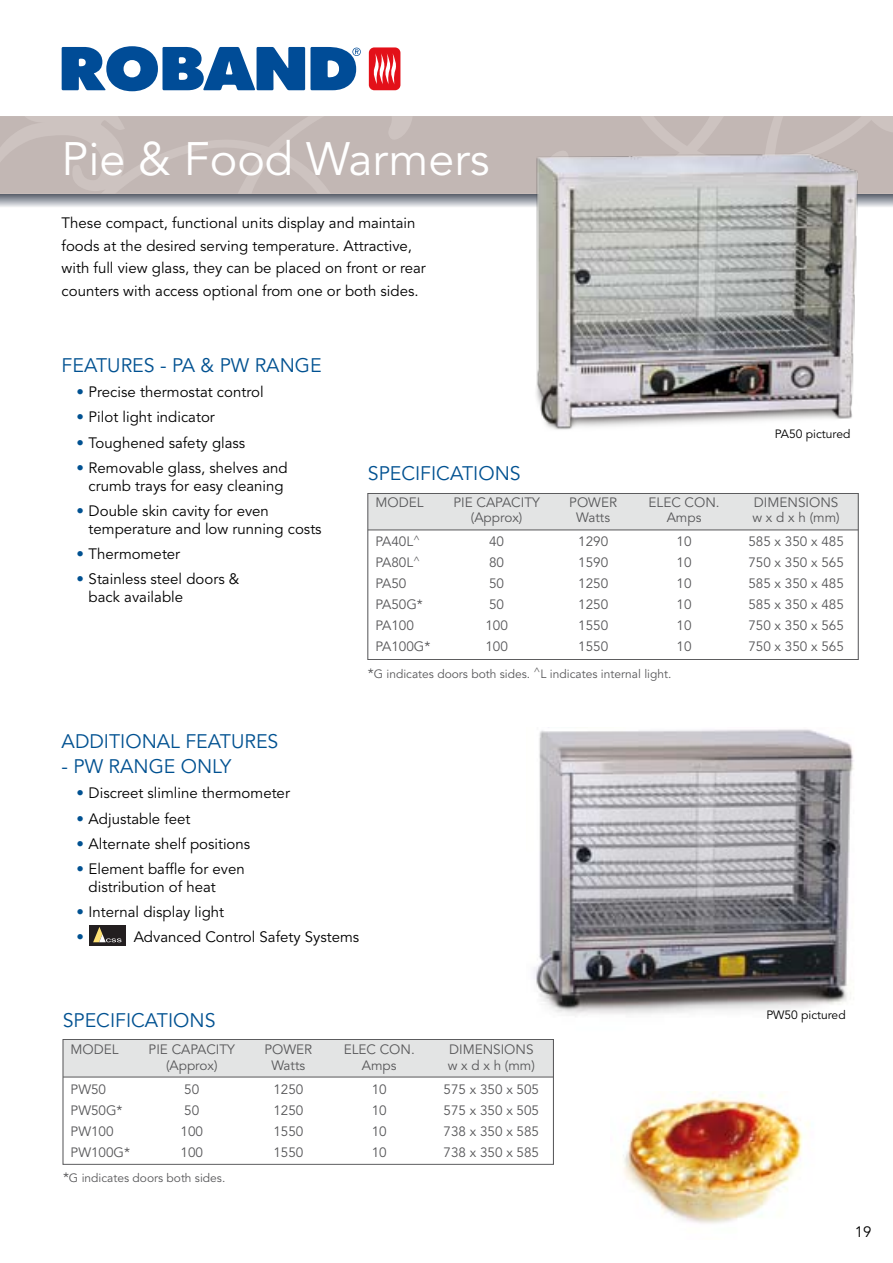
<style>
.page{position:relative;width:893px;height:1263px;background:#fff}
.page>*{position:absolute;margin:0;border:0;box-sizing:border-box;transform-origin:0 0}
.t1{font:46.5px "Avenir";color:#fff}
.t2{font:19.5px "Avenir";color:#005191}
.t3{font:15px/18px "Avenir";color:#000}
.t4{font:13.5px/21px "Avenir";color:#58585a;text-align:center}
.t5{font:12px "Avenir";color:#58585a}
.t6{font:12px "Avenir";color:#000}
.s1{color:#005191}
.s2{font-size:13.5px}
</style>
<div class="page">
<svg style="left:0;top:193px;width:893px;height:14px"></svg>
<svg style="left:0;top:116px;width:893px;height:77px;fill:#c2b7b4"></svg>
<svg style="left:62px;top:46px;width:299px;height:45px"></svg>
<div style="left:369px;top:47px;width:31px;height:43px;background:#e31019;border-radius:5px"></div>
<svg style="left:373px;top:53px;width:23px;height:31px"></svg>
<img style="left:534px;top:729px;width:320px;height:286px">
<div style="left:63px;top:1039px;width:490px;height:38px;background:#e3e4e4"></div>
<hr style="left:63px;top:1077px;width:490px;height:1px;background:#58585a">
<div style="left:368px;top:493px;width:490px;height:37px;background:#e3e4e4"></div>
<hr style="left:368px;top:530px;width:490px;height:1px;background:#58585a">
<div style="left:89px;top:925px;width:36px;height:20px;background:#231f20"></div>
<svg style="left:93px;top:927px;width:29px;height:15px"></svg>
<div style="left:368px;top:493px;width:490px;height:167px;border:1px solid #58585a"></div>
<div style="left:63px;top:1039px;width:491px;height:125px;border:1px solid #58585a"></div>
<img style="left:623px;top:1091px;width:186px;height:133px">
<img style="left:502px;top:147px;width:389px;height:283px">
<h1 class="t1" style="left:62px;top:132px;width:429px">Pie &amp; Food Warmers</h1>
<p class="t3" style="left:62px;top:212px;width:366px;line-height:22.5px">These compact, functional units display and maintain foods at the desired serving temperature. Attractive, with full view glass, they can be placed on front or rear counters with access optional from one or both sides.</p>
<h2 class="t2" style="left:62px;top:354px;width:261px">FEATURES - PA &amp; PW RANGE</h2>
<p class="t3" style="left:77px;top:383px;width:189px"><span class="s1">•</span> Precise thermostat control</p>
<p class="t3" style="left:77px;top:409px;width:140px"><span class="s1">•</span> Pilot light indicator</p>
<p class="t3" style="left:77px;top:434px;width:170px"><span class="s1">•</span> Toughened safety glass</p>
<p class="t3" style="left:77px;top:459px;width:213px;text-align:center"><span class="s1">•</span> Removable glass, shelves and crumb trays for easy cleaning</p>
<p class="t3" style="left:89px;top:502px;width:235px;text-indent:-12px"><span class="s1">•</span> Double skin cavity for even temperature and low running costs</p>
<p class="t3" style="left:77px;top:545px;width:105px"><span class="s1">•</span> Thermometer</p>
<p class="t3" style="left:89px;top:571px;width:152px;text-indent:-12px"><span class="s1">•</span> Stainless steel doors &amp; back available</p>
<p class="t6" style="left:775px;top:427px;width:77px">PA50 pictured</p>
<h2 class="t2" style="left:368px;top:462px;width:154px">SPECIFICATIONS</h2>
<p class="t4" style="left:375px;top:493px;width:50px">MODEL</p>
<p class="t4" style="left:569px;top:496px;width:49px;line-height:15px">POWER<br>Watts</p>
<p class="t4" style="left:649px;top:496px;width:73px;line-height:15px">ELEC CON.<br>Amps</p>
<p class="t4" style="left:752px;top:496px;width:89px;line-height:15px;text-align:left">DIMENSIONS w x d x h (mm)</p>
<p class="t4" style="left:375px;top:532px;width:57px;text-align:left">PA40L<sup>^<br></sup>PA80L<sup>^<br></sup>PA50<br>PA50G*<br>PA1 00<br>PA1 00G*</p>
<p class="t4" style="left:578px;top:532px;width:32px;text-align:justify">1 290<br>1 590<br>1 250<br>1 250<br>1 550<br>1 550</p>
<p class="t4" style="left:677px;top:532px;width:17px;text-align:justify">1 0<br>1 0<br>1 0<br>1 0<br>1 0<br>1 0</p>
<p class="t4" style="left:748px;top:532px;width:97px;text-align:justify">585 x 350 x 485<br>750 x 350 x 565<br>585 x 350 x 485<br>585 x 350 x 485<br>750 x 350 x 565<br>750 x 350 x 565</p>
<p class="t4" style="left:453px;top:496px;width:88px;line-height:15px">PIE CAPACITY (Approx)</p>
<p class="t4" style="left:485px;top:532px;width:24px;text-align:left">40<br>80<br>50<br>50<br>1 00<br>1 00</p>
<p class="t5" style="left:368px;top:667px;width:305px"><span class="s2">*</span>G indicates doors both sides. <sup>^</sup>L indicates internal light.</p>
<h2 class="t2" style="left:62px;top:730px;width:218px">ADDITIONAL FEATURES</h2>
<h2 class="t2" style="left:62px;top:755px;width:171px">- PW RANGE ONLY</h2>
<p class="t3" style="left:77px;top:785px;width:215px"><span class="s1">•</span> Discreet slimline thermometer</p>
<p class="t3" style="left:77px;top:810px;width:116px"><span class="s1">•</span> Adjustable feet</p>
<p class="t3" style="left:77px;top:835px;width:175px"><span class="s1">•</span> Alternate shelf positions</p>
<p class="t3" style="left:89px;top:860px;width:158px;text-indent:-12px"><span class="s1">•</span> Element baffle for even distribution of heat</p>
<p class="t3" style="left:77px;top:900px;width:149px;line-height:25.2px"><span class="s1">•</span> Internal display light <span class="s1">•</span></p>
<p class="t3" style="left:134px;top:929px;width:227px">Advanced Control Safety Systems</p>
<h2 class="t2" style="left:63px;top:1009px;width:154px">SPECIFICATIONS</h2>
<p class="t4" style="left:71px;top:1040px;width:50px">MODEL</p>
<p class="t4" style="left:264px;top:1043px;width:49px;line-height:15px">POWER<br>Watts</p>
<p class="t4" style="left:344px;top:1043px;width:73px;line-height:15px">ELEC CON.<br>Amps</p>
<p class="t4" style="left:448px;top:1043px;width:89px;line-height:15px;text-align:left">DIMENSIONS w x d x h (mm)</p>
<p class="t4" style="left:71px;top:1079px;width:61px;text-align:left">PW50<br>PW50G*<br>PW1 00<br>PW1 00G*</p>
<p class="t4" style="left:273px;top:1079px;width:32px;text-align:justify">1 250<br>1 250<br>1 550<br>1 550</p>
<p class="t4" style="left:372px;top:1079px;width:17px;text-align:justify">1 0<br>1 0<br>1 0<br>1 0</p>
<p class="t4" style="left:443px;top:1079px;width:97px;text-align:justify">575 x 350 x 505<br>575 x 350 x 505<br>738 x 350 x 585<br>738 x 350 x 585</p>
<p class="t4" style="left:149px;top:1043px;width:88px;line-height:15px">PIE CAPACITY (Approx)</p>
<p class="t4" style="left:181px;top:1079px;width:24px;text-align:left">50<br>50<br>1 00<br>1 00</p>
<p class="t5" style="left:63px;top:1171px;width:164px"><span class="s2">*</span>G indicates doors both sides.</p>
<p class="t6" style="left:766px;top:1008px;width:81px">PW50 pictured</p>
<p class="t3" style="left:855px;top:1223px;width:18px">1 9</p>
</div>
